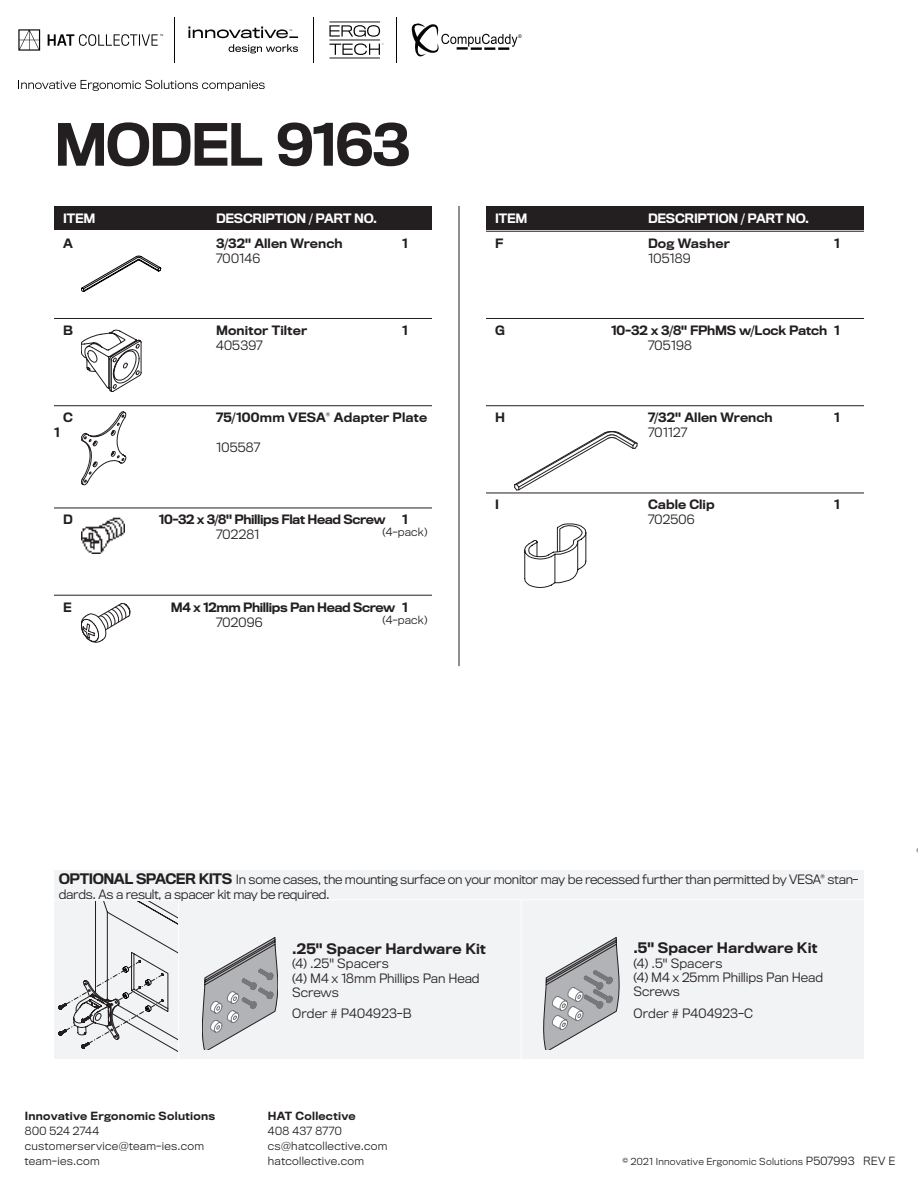
<style>
.page{position:relative;width:918px;height:1188px;background:#fff}
.page>*{position:absolute;margin:0;border:0;box-sizing:border-box;transform-origin:0 0}
.t1{font:500 54px "Titling Gothic FB";letter-spacing:-.04em;color:#231f20}
.t2{font:500 13.5px "Titling Gothic FB";letter-spacing:.01em;color:#231f20}
.t3{font:300 12px/14.4px "Titling Gothic FB";letter-spacing:-.01em;color:#231f20}
.t4{font:500 12px "Titling Gothic FB";color:#231f20}
.t5{font:500 12px "Titling Gothic FB";letter-spacing:-.03em;color:#231f20}
.t6{font:300 12px "Titling Gothic FB";letter-spacing:.015em;color:#231f20}
.t7{font:500 12px "Titling Gothic FB";letter-spacing:-.02em;color:#fff}
.t8{font:300 10.5px/15px "Titling Gothic FB";letter-spacing:.03em;color:#231f20}
.t9{font:500 10.5px "Titling Gothic FB";letter-spacing:.03em;color:#231f20}
.t10{font:300 9px "Titling Gothic FB";letter-spacing:.03em;color:#231f20}
.s1{font-weight:500;font-size:13.5px}
.s2{font-size:10.5px}
</style>
<div class="page">
<svg style="left:329px;top:22px;width:54px;height:36px"></svg>
<svg style="left:188px;top:26px;width:110px;height:27px"></svg>
<svg style="left:18px;top:29px;width:145px;height:22px"></svg>
<hr style="left:174px;top:17px;width:1px;height:46px;background:#050504">
<hr style="left:313px;top:17px;width:1px;height:46px;background:#050504">
<hr style="left:396px;top:17px;width:1px;height:46px;background:#050504">
<svg style="left:18px;top:80px;width:247px;height:11px"></svg>
<svg style="left:412px;top:23px;width:110px;height:34px"></svg>
<div style="left:54px;top:870px;width:810px;height:189px;background:#f2f3f4"></div>
<svg style="left:59px;top:901px;width:119px;height:151px"></svg>
<hr style="left:521px;top:900px;width:1px;height:161px;background:#fff">
<hr style="left:178px;top:900px;width:1px;height:160px;background:#fff">
<hr style="left:52px;top:899px;width:814px;height:1px;background:#fff">
<svg style="left:202px;top:937px;width:76px;height:113px"></svg>
<svg style="left:543px;top:937px;width:76px;height:113px"></svg>
<hr style="left:54px;top:318px;width:378px;height:1px;background:#231f20">
<hr style="left:54px;top:405px;width:378px;height:1px;background:#231f20">
<hr style="left:54px;top:508px;width:378px;height:1px;background:#231f20">
<hr style="left:54px;top:595px;width:378px;height:1px;background:#231f20">
<svg style="left:81px;top:330px;width:60px;height:62px"></svg>
<div style="left:54px;top:207px;width:378px;height:23px;background:#231f20"></div>
<div style="left:486px;top:207px;width:378px;height:23px;background:#231f20"></div>
<hr style="left:486px;top:231px;width:378px;height:1px;background:#231f20">
<hr style="left:486px;top:318px;width:378px;height:1px;background:#231f20">
<hr style="left:486px;top:405px;width:378px;height:1px;background:#231f20">
<hr style="left:486px;top:493px;width:378px;height:1px;background:#231f20">
<hr style="left:459px;top:206px;width:1px;height:460px;background:#231f20">
<img style="left:81px;top:517px;width:43px;height:37px">
<svg style="left:514px;top:431px;width:124px;height:60px"></svg>
<svg style="left:81px;top:256px;width:80px;height:36px"></svg>
<svg style="left:81px;top:411px;width:45px;height:74px"></svg>
<svg style="left:81px;top:603px;width:49px;height:39px"></svg>
<svg style="left:525px;top:524px;width:61px;height:64px"></svg>
<p class="t1" style="left:54px;top:112px;width:358px">MODEL 9163</p>
<p class="t7" style="left:63px;top:211px;width:34px">ITEM</p>
<p class="t7" style="left:216px;top:211px;width:163px">DESCRIPTION / PART NO.</p>
<p class="t7" style="left:495px;top:211px;width:34px">ITEM</p>
<p class="t7" style="left:648px;top:211px;width:163px">DESCRIPTION / PART NO.</p>
<p class="t4" style="left:495px;top:236px;width:10px">F</p>
<p class="t4" style="left:648px;top:236px;width:83px">Dog Washer</p>
<p class="t4" style="left:834px;top:236px;width:7px">1</p>
<p class="t3" style="left:648px;top:251px;width:44px">105189</p>
<p class="t4" style="left:63px;top:236px;width:11px">A</p>
<p class="t4" style="left:216px;top:236px;width:128px">3/32" Allen Wrench</p>
<p class="t4" style="left:402px;top:236px;width:7px">1</p>
<p class="t3" style="left:216px;top:251px;width:46px">700146</p>
<p class="t4" style="left:63px;top:323px;width:11px">B</p>
<p class="t4" style="left:216px;top:323px;width:93px">Monitor Tilter</p>
<p class="t4" style="left:402px;top:323px;width:7px">1</p>
<p class="t3" style="left:216px;top:338px;width:48px">405397</p>
<p class="t4" style="left:63px;top:410px;width:11px">C</p>
<p class="t4" style="left:216px;top:410px;width:213px">75/100mm VESA<sup>®</sup> Adapter Plate</p>
<p class="t4" style="left:54px;top:425px;width:7px">1</p>
<p class="t3" style="left:216px;top:440px;width:46px">105587</p>
<p class="t4" style="left:63px;top:513px;width:11px">D</p>
<p class="t5" style="left:159px;top:513px;width:228px">10-32 x 3/8" Phillips Flat Head Screw</p>
<p class="t4" style="left:402px;top:513px;width:7px">1</p>
<p class="t3" style="left:216px;top:528px;width:45px">702281</p>
<p class="t8" style="left:383px;top:525px;width:46px">(4-pack)</p>
<p class="t4" style="left:63px;top:600px;width:10px">E</p>
<p class="t5" style="left:171px;top:600px;width:238px">M4 x 12mm Phillips Pan Head Screw 1</p>
<p class="t3" style="left:216px;top:615px;width:48px">702096</p>
<p class="t8" style="left:383px;top:612px;width:46px">(4-pack)</p>
<p class="t4" style="left:495px;top:323px;width:11px">G</p>
<p class="t4" style="left:611px;top:323px;width:230px">10-32 x 3/8" FPhMS w/Lock Patch 1</p>
<p class="t3" style="left:648px;top:338px;width:45px">705198</p>
<p class="t4" style="left:495px;top:410px;width:11px">H</p>
<p class="t4" style="left:648px;top:410px;width:126px">7/32" Allen Wrench</p>
<p class="t4" style="left:834px;top:410px;width:7px">1</p>
<p class="t3" style="left:648px;top:425px;width:41px">701127</p>
<p class="t4" style="left:495px;top:498px;width:5px">I</p>
<p class="t4" style="left:648px;top:498px;width:68px">Cable Clip</p>
<p class="t4" style="left:834px;top:498px;width:7px">1</p>
<p class="t3" style="left:648px;top:513px;width:48px">702506</p>
<p class="t3" style="left:59px;top:871px;width:801px;line-height:15px"><span class="s1">OPTIONAL SPACER KITS</span> In some cases, the mounting surface on your monitor may be recessed further than permitted by VESA<sup>®</sup> stan&shy;dards. As a result, a spacer kit may be required.</p>
<p class="t9" style="left:25px;top:1109px;width:192px">Innovative Ergonomic Solutions</p>
<p class="t8" style="left:25px;top:1123px;width:181px">800 524 2744 customerservice@team-ies.com team-ies.com</p>
<p class="t2" style="left:292px;top:940px;width:195px">.25" Spacer Hardware Kit</p>
<p class="t6" style="left:292px;top:956px;width:98px">(4) .25" Spacers</p>
<p class="t3" style="left:292px;top:971px;width:189px">(4) M4 x 18mm Phillips Pan Head<br>Screws</p>
<p class="t6" style="left:292px;top:1006px;width:121px">Order # P404923-B</p>
<p class="t9" style="left:268px;top:1109px;width:89px">HAT Collective</p>
<p class="t8" style="left:268px;top:1123px;width:121px">408 437 8770 cs@hatcollective.com hatcollective.com</p>
<p class="t2" style="left:633px;top:940px;width:185px">.5" Spacer Hardware Kit</p>
<p class="t6" style="left:633px;top:956px;width:91px">(4) .5" Spacers</p>
<p class="t3" style="left:633px;top:970px;width:191px">(4) M4 x 25mm Phillips Pan Head<br>Screws</p>
<p class="t6" style="left:633px;top:1006px;width:121px">Order # P404923-C</p>
<p class="t10" style="left:622px;top:1156px;width:274px">© 2021 Innovative Ergonomic Solutions <span class="s2">P507993 REV E</span></p>
</div>
